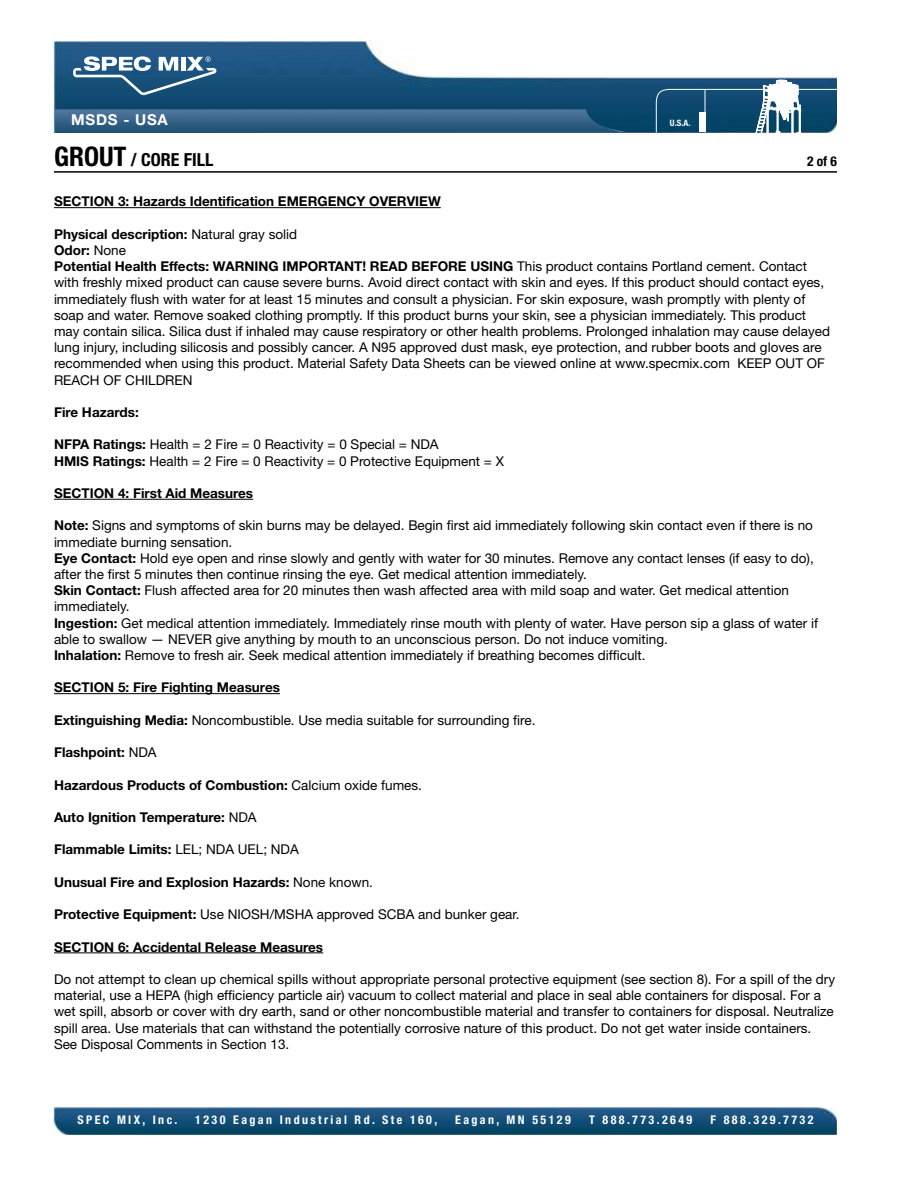
<style>
.page{position:relative;width:918px;height:1188px;background:#fff}
.page>*{position:absolute;margin:0;border:0;box-sizing:border-box;transform-origin:0 0}
.t1{font:700 condensed 18px "Helvetica Neue";color:#000}
.t2{font:700 15px "Helvetica Neue";letter-spacing:.05em;color:#fff}
.t3{font:13.5px/16.2px "Helvetica Neue";color:#000}
.t4{font:700 13.5px "Helvetica Neue";color:#000}
.t5{font:700 condensed 13.5px "Helvetica Neue";color:#000}
.t6{font:700 condensed 12px "Helvetica Neue";letter-spacing:.2em;color:#fff}
.t7{font:700 condensed 8.85px "Helvetica Neue";color:#fff}
.s1{font-size:27px}
.s2{font-weight:700}
.s3{font-weight:400}
</style>
<div class="page">
<hr style="left:54px;top:171px;width:783px;height:2px;background:#000">
<img style="left:54px;top:1107px;width:783px;height:28px">
<img style="left:54px;top:40px;width:783px;height:92px">
<img style="left:55px;top:109px;width:572px;height:23px">
<svg style="left:73px;top:56px;width:144px;height:39px"></svg>
<svg style="left:656px;top:80px;width:181px;height:53px;background:#376987"></svg>
<hr style="left:54px;top:207px;width:387px;height:1px;background:#000">
<hr style="left:54px;top:499px;width:199px;height:1px;background:#000">
<hr style="left:54px;top:693px;width:226px;height:1px;background:#000">
<hr style="left:54px;top:953px;width:269px;height:1px;background:#000">
<p class="t2" style="left:71px;top:111px;width:98px">MSDS - USA</p>
<p class="t7" style="left:670px;top:118px;width:22px">U.S.A.</p>
<h1 class="t1" style="left:54px;top:149px;width:161px"><span class="s1">Grout</span> / Core Fill</h1>
<p class="t5" style="left:807px;top:153px;width:31px">2 of 6</p>
<p class="t4" style="left:54px;top:193px;width:388px">SECTION 3: Hazards Identification EMERGENCY OVERVIEW</p>
<p class="t3" style="left:54px;top:226px;width:778px"><span class="s2">Physical description:</span> Natural gray solid<br><span class="s2">Odor:</span> None<br><span class="s2">Potential Health Effects: WARNING IMPORTANT! READ BEFORE USING</span> This product contains Portland cement. Contact with freshly mixed product can cause severe burns. Avoid direct contact with skin and eyes. If this product should contact eyes, immediately flush with water for at least 15 minutes and consult a physician. For skin exposure, wash promptly with plenty of soap and water. Remove soaked clothing promptly. If this product burns your skin, see a physician immediately. This product may contain silica. Silica dust if inhaled may cause respiratory or other health problems. Prolonged inhalation may cause delayed lung injury, including silicosis and possibly cancer. A N95 approved dust mask, eye protection, and rubber boots and gloves are recommended when using this product. Material Safety Data Sheets can be viewed online at www.specmix.com KEEP OUT OF REACH OF CHILDREN</p>
<p class="t4" style="left:54px;top:404px;width:86px">Fire Hazards:</p>
<p class="t3" style="left:54px;top:436px;width:451px"><span class="s2">NFPA Ratings:</span> Health = 2 Fire = 0 Reactivity = 0 Special = NDA<br><span class="s2">HMIS Ratings:</span> Health = 2 Fire = 0 Reactivity = 0 Protective Equipment = X</p>
<p class="t4" style="left:54px;top:485px;width:201px">SECTION 4: First Aid Measures</p>
<p class="t3" style="left:54px;top:517px;width:766px"><span class="s2">Note:</span> Signs and symptoms of skin burns may be delayed. Begin first aid immediately following skin contact even if there is no immediate burning sensation.<br><span class="s2">Eye Contact:</span> Hold eye open and rinse slowly and gently with water for 30 minutes. Remove any contact lenses (if easy to do), after the first 5 minutes then continue rinsing the eye. Get medical attention immediately.<br><span class="s2">Skin Contact:</span> Flush affected area for 20 minutes then wash affected area with mild soap and water. Get medical attention immediately.<br><span class="s2">Ingestion:</span> Get medical attention immediately. Immediately rinse mouth with plenty of water. Have person sip a glass of water if able to swallow — NEVER give anything by mouth to an unconscious person. Do not induce vomiting.<br><span class="s2">Inhalation:</span> Remove to fresh air. Seek medical attention immediately if breathing becomes difficult.</p>
<p class="t4" style="left:54px;top:679px;width:228px">SECTION 5: Fire Fighting Measures</p>
<p class="t3" style="left:54px;top:712px;width:483px"><span class="s2">Extinguishing Media:</span> Noncombustible. Use media suitable for surrounding fire.</p>
<p class="t4" style="left:54px;top:744px;width:104px">Flashpoint: <span class="s3">NDA</span></p>
<p class="t4" style="left:54px;top:776px;width:370px">Hazardous Products of Combustion: <span class="s3">Calcium oxide fumes.</span></p>
<p class="t4" style="left:54px;top:809px;width:204px">Auto Ignition Temperature: <span class="s3">NDA</span></p>
<p class="t4" style="left:54px;top:841px;width:246px">Flammable Limits: <span class="s3">LEL; NDA UEL; NDA</span></p>
<p class="t4" style="left:54px;top:874px;width:321px">Unusual Fire and Explosion Hazards: <span class="s3">None known.</span></p>
<p class="t3" style="left:54px;top:906px;width:467px"><span class="s2">Protective Equipment:</span> Use NIOSH/MSHA approved SCBA and bunker gear.</p>
<p class="t4" style="left:54px;top:938px;width:271px">SECTION 6: Accidental Release Measures</p>
<p class="t3" style="left:54px;top:971px;width:783px">Do not attempt to clean up chemical spills without appropriate personal protective equipment (see section 8). For a spill of the dry material, use a HEPA (high efficiency particle air) vacuum to collect material and place in seal able containers for disposal. For a wet spill, absorb or cover with dry earth, sand or other noncombustible material and transfer to containers for disposal. Neutralize spill area. Use materials that can withstand the potentially corrosive nature of this product. Do not get water inside containers.<br>See Disposal Comments in Section 13.</p>
<p class="t6" style="left:77px;top:1113px;width:102px">SPEC MIX, Inc.</p>
<p class="t6" style="left:195px;top:1113px;width:244px">1230 Eagan Industrial Rd. Ste 160,</p>
<p class="t6" style="left:455px;top:1113px;width:117px">Eagan, MN 55129</p>
<p class="t6" style="left:589px;top:1113px;width:105px">T 888.773.2649</p>
<p class="t6" style="left:711px;top:1113px;width:104px">F 888.329.7732</p>
</div>
